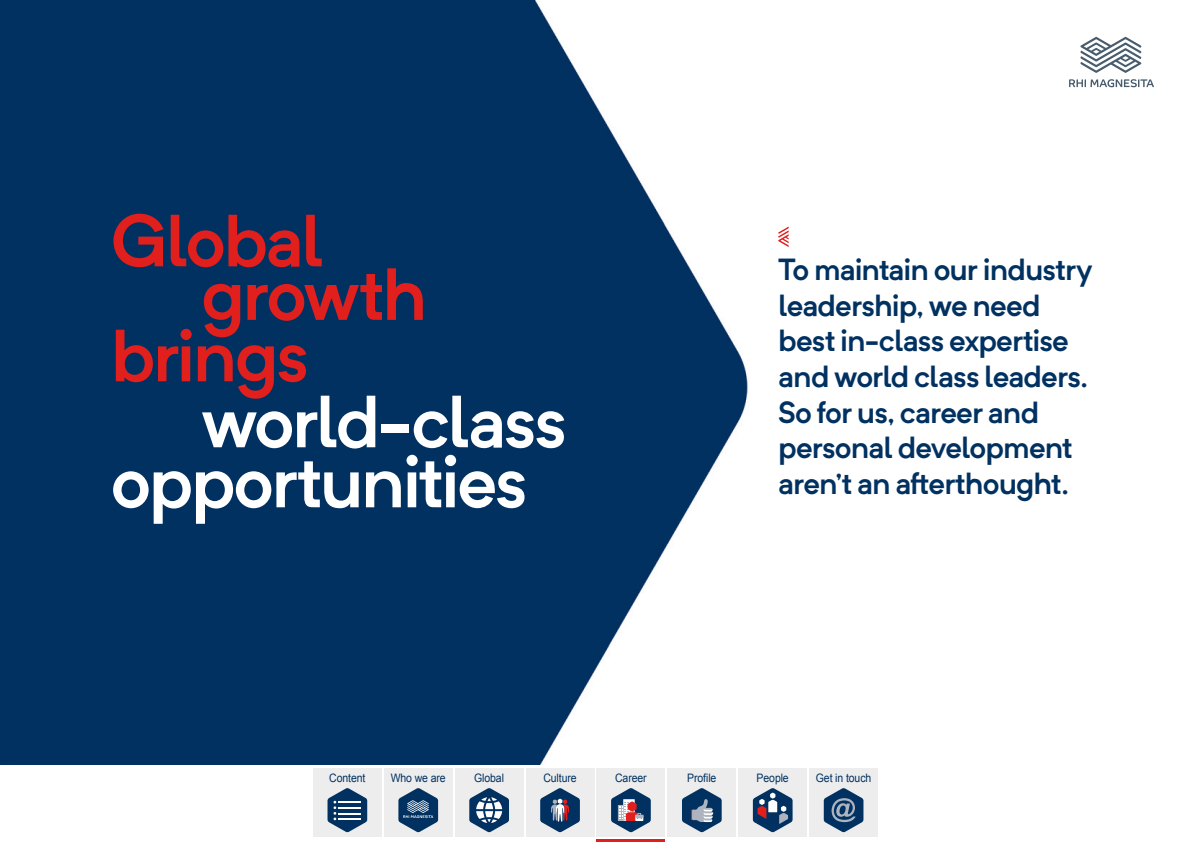
<style>
.page{position:relative;width:1191px;height:842px;background:#fff}
.page>*{position:absolute;margin:0;border:0;box-sizing:border-box;transform-origin:0 0}
.t1{font:600 72.7px/60px "Neutrif Pro";letter-spacing:-.04em;color:#fff}
.t2{font:600 72.7px "Neutrif Pro";letter-spacing:-.035em;color:#e11f1d}
.t3{font:600 30.2px/35.6px "Neutrif Pro";letter-spacing:-.03em;color:#003160}
.t4{font:11.7px "Arial";letter-spacing:-.01em;color:#003160;scale:.9 1}
</style>
<div class="page">
<img style="left:0;top:0;width:1154px;height:765px">
<hr style="left:597px;top:839px;width:68px;height:3px;background:#e11f1d">
<div style="left:313px;top:768px;width:68px;height:68px;background:#ededed"></div>
<div style="left:384px;top:768px;width:68px;height:68px;background:#ededed"></div>
<div style="left:455px;top:768px;width:68px;height:68px;background:#ededed"></div>
<div style="left:526px;top:768px;width:68px;height:68px;background:#ededed"></div>
<div style="left:597px;top:768px;width:68px;height:68px;background:#ededed"></div>
<div style="left:668px;top:768px;width:68px;height:68px;background:#ededed"></div>
<div style="left:738px;top:768px;width:68px;height:68px;background:#ededed"></div>
<div style="left:809px;top:768px;width:68px;height:68px;background:#ededed"></div>
<svg style="left:327px;top:788px;width:40px;height:44px"></svg>
<svg style="left:398px;top:788px;width:40px;height:44px"></svg>
<svg style="left:469px;top:788px;width:40px;height:44px"></svg>
<svg style="left:540px;top:788px;width:40px;height:44px"></svg>
<svg style="left:611px;top:788px;width:40px;height:44px"></svg>
<svg style="left:682px;top:788px;width:39px;height:44px"></svg>
<svg style="left:753px;top:788px;width:39px;height:44px"></svg>
<svg style="left:823px;top:788px;width:40px;height:44px"></svg>
<svg style="left:1069px;top:79px;width:85px;height:8px"></svg>
<svg style="left:1080px;top:37px;width:61px;height:36px"></svg>
<svg style="left:778px;top:227px;width:10px;height:20px"></svg>
<h1 class="t2" style="left:111px;top:192px;width:215px">Global</h1>
<h1 class="t2" style="left:201px;top:246px;width:228px">growth</h1>
<p class="t3" style="left:778px;top:251px;width:316px">To maintain our industry leadership, we need best in-class expertise and world class leaders.<br>So for us, career and personal development aren t’ an afterthought.</p>
<h1 class="t2" style="left:111px;top:307px;width:200px">brings</h1>
<h1 class="t1" style="left:111px;top:390px;width:458px;text-indent:91px">world-class opportunities</h1>
<p class="t4" style="left:329px;top:770px;width:42px">Content</p>
<p class="t4" style="left:391px;top:770px;width:63px">Who we are</p>
<p class="t4" style="left:474px;top:770px;width:35px">Global</p>
<p class="t4" style="left:543px;top:770px;width:38px">Culture</p>
<p class="t4" style="left:615px;top:770px;width:37px">Career</p>
<p class="t4" style="left:687px;top:770px;width:34px">Profile</p>
<p class="t4" style="left:756px;top:770px;width:37px">People</p>
<p class="t4" style="left:816px;top:770px;width:63px">Get in touch</p>
</div>
